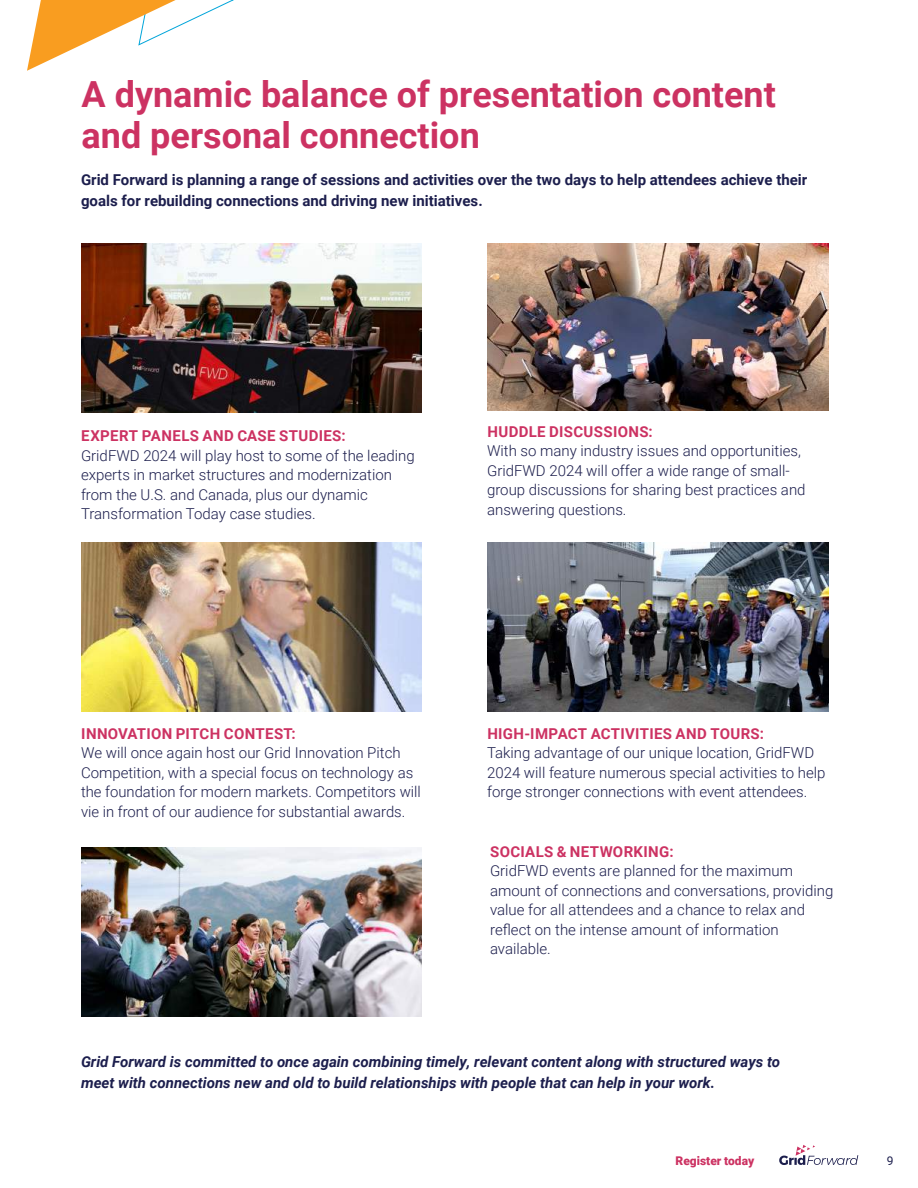
<style>
.page{position:relative;width:918px;height:1188px;background:#fff}
.page>*{position:absolute;margin:0;border:0;box-sizing:border-box;transform-origin:0 0}
.t1{font:700 36px/40.5px "Roboto";color:#cc3262}
.t2{font:300 15px/19.5px "Roboto";color:#1c1e4d}
.t3{font:italic 700 15px/21px "Roboto";color:#1c1e4d}
.t4{font:700 15px/21px "Roboto";color:#1c1e4d}
.t5{font:700 15px "Roboto";letter-spacing:.025em;color:#cc3262}
.t6{font:900 12px "Roboto";color:#cc3262}
.t7{font:12px "Roboto";color:#1c1e4d}
</style>
<div class="page">
<svg style="left:779px;top:1145px;width:79px;height:20px"></svg>
<svg style="left:27px;top:0;width:207px;height:71px"></svg>
<img style="left:81px;top:243px;width:340px;height:169px">
<img style="left:81px;top:542px;width:340px;height:169px">
<img style="left:81px;top:848px;width:340px;height:168px">
<img style="left:487px;top:243px;width:342px;height:168px">
<img style="left:487px;top:542px;width:342px;height:169px">
<h1 class="t1" style="left:82px;top:73px;width:696px">A dynamic balance of presentation content and personal connection</h1>
<p class="t4" style="left:81px;top:168px;width:728px">Grid Forward is planning a range of sessions and activities over the two days to help attendees achieve their goals for rebuilding connections and driving new initiatives.</p>
<p class="t5" style="left:81px;top:425px;width:266px">EXPERT PANELS AND CASE STUDIES:</p>
<p class="t2" style="left:81px;top:445px;width:335px">GridFWD 2024 will play host to some of the leading experts in market structures and modernization from the U.S. and Canada, plus our dynamic Transformation Today case studies.</p>
<p class="t5" style="left:487px;top:421px;width:167px">HUDDLE DISCUSSIONS:</p>
<p class="t2" style="left:487px;top:441px;width:320px">With so many industry issues and opportunities, GridFWD 2024 will offer a wide range of small&shy;group discussions for sharing best practices and answering questions.</p>
<p class="t5" style="left:81px;top:723px;width:216px">INNOVATION PITCH CONTEST:</p>
<p class="t2" style="left:81px;top:742px;width:341px">We will once again host our Grid Innovation Pitch Competition, with a special focus on technology as the foundation for modern markets. Competitors will vie in front of our audience for substantial awards.</p>
<p class="t5" style="left:487px;top:723px;width:278px">HIGH-IMPACT ACTIVITIES AND TOURS:</p>
<p class="t2" style="left:487px;top:742px;width:340px">Taking advantage of our unique location, GridFWD<br>2024 will feature numerous special activities to help forge stronger connections with event attendees.</p>
<p class="t5" style="left:490px;top:841px;width:185px">SOCIALS &amp; NETWORKING:</p>
<p class="t2" style="left:490px;top:861px;width:345px">GridFWD events are planned for the maximum amount of connections and conversations, providing value for all attendees and a chance to relax and reflect on the intense amount of information available.</p>
<p class="t3" style="left:81px;top:1051px;width:701px">Grid Forward is committed to once again combining timely, relevant content along with structured ways to meet with connections new and old to build relationships with people that can help in your work.</p>
<p class="t6" style="left:676px;top:1152px;width:80px">Register today</p>
<p class="t7" style="left:887px;top:1152px;width:8px">9</p>
</div>
